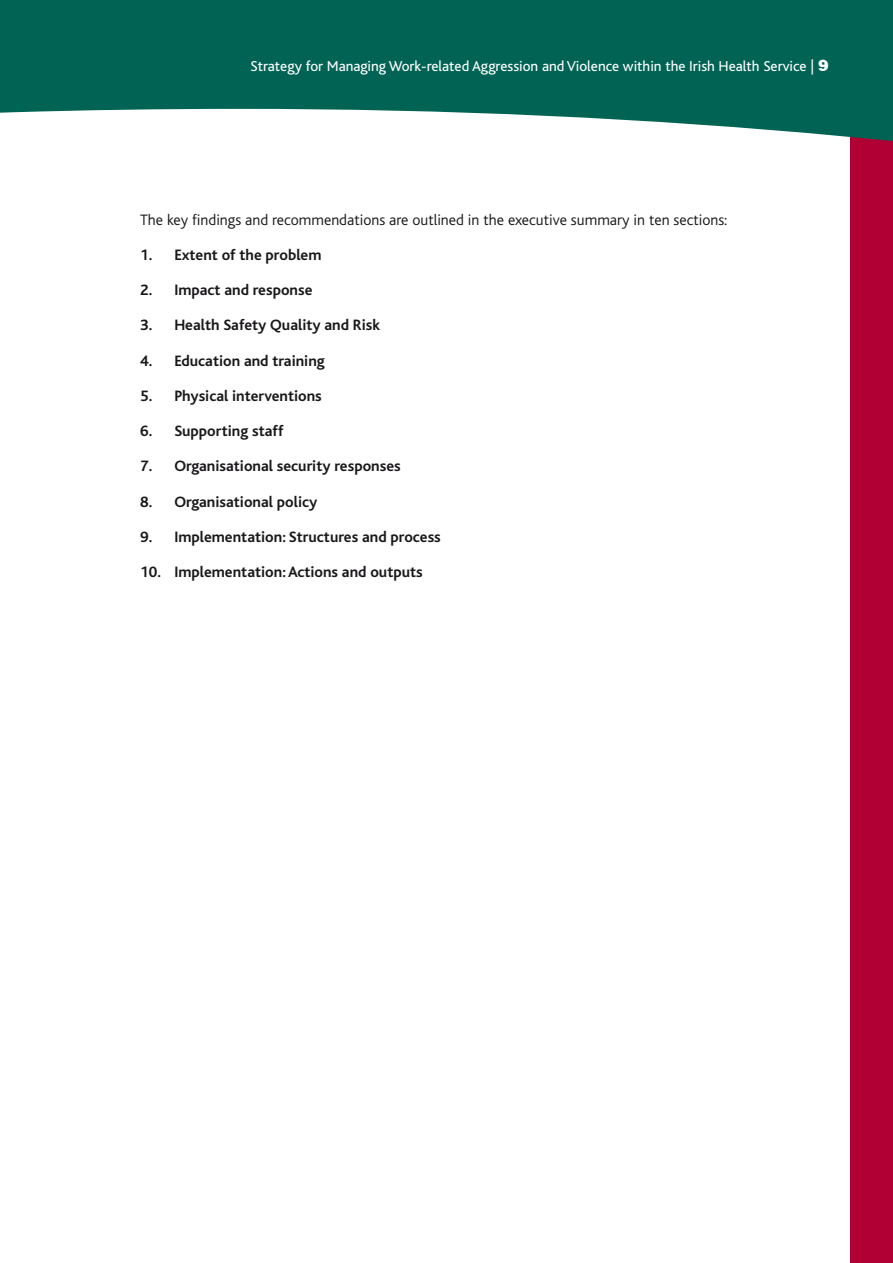
<style>
.page{position:relative;width:893px;height:1263px;background:#fff}
.page>*{position:absolute;margin:0;border:0;box-sizing:border-box;transform-origin:0 0}
.t1{font:700 15.75px "Bliss";color:#1a171a}
.t2{font:300 15.75px "Bliss";color:#1a171a}
.t3{font:15px "Bliss";color:#fff}
</style>
<div class="page">
<div style="left:850px;top:0;width:43px;height:1263px;background:#b00034"></div>
<svg style="left:0;top:0;width:893px;height:142px;fill:#006354"></svg>
<svg style="left:819px;top:60px;width:9px;height:11px"></svg>
<p class="t3" style="left:251px;top:58px;width:565px">Strategy for Managing Work-related Aggression and Violence within the Irish Health Service |</p>
<p class="t2" style="left:140px;top:211px;width:589px">The key findings and recommendations are outlined in the executive summary in ten sections:</p>
<p class="t1" style="left:140px;top:247px;width:183px">1. Extent of the problem</p>
<p class="t1" style="left:140px;top:282px;width:174px">2. Impact and response</p>
<p class="t1" style="left:140px;top:317px;width:241px">3. Health Safety Quality and Risk</p>
<p class="t1" style="left:140px;top:352px;width:186px">4. Education and training</p>
<p class="t1" style="left:140px;top:388px;width:183px">5. Physical interventions</p>
<p class="t1" style="left:140px;top:423px;width:145px">6. Supporting staff</p>
<p class="t1" style="left:140px;top:458px;width:262px">7. Organisational security responses</p>
<p class="t1" style="left:140px;top:493px;width:179px">8. Organisational policy</p>
<p class="t1" style="left:140px;top:528px;width:302px">9. Implementation: Structures and process</p>
<p class="t1" style="left:140px;top:564px;width:284px">10. Implementation: Actions and outputs</p>
</div>
